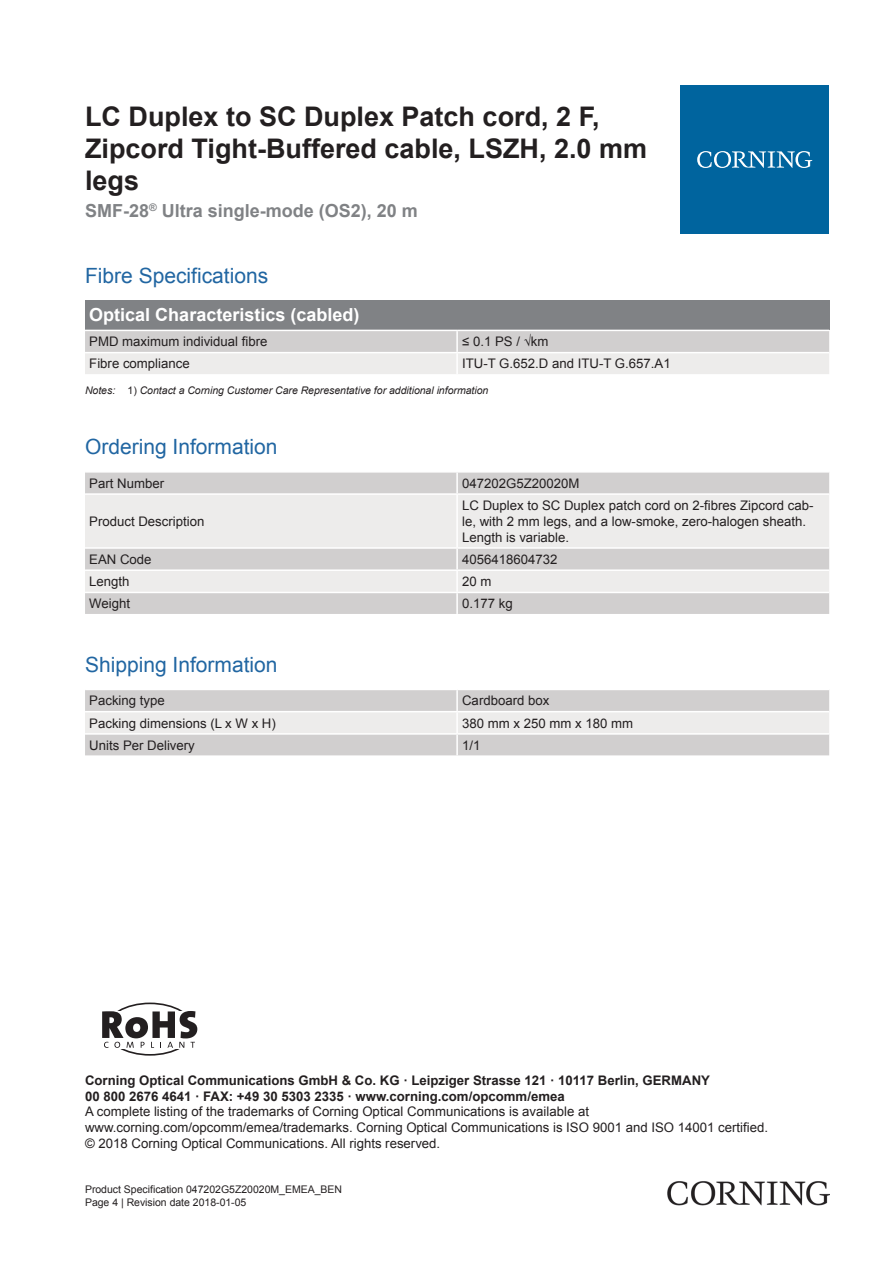
<style>
.page{position:relative;width:893px;height:1263px;background:#fff}
.page>*{position:absolute;margin:0;border:0;box-sizing:border-box;transform-origin:0 0}
.t1{font:700 27px/32.4px "Arial";color:#231f20}
.t2{font:21px "Arial";color:#2166a2}
.t3{font:700 18px "Arial";color:#808285}
.t4{font:700 18px "Arial";color:#fff}
.t5{font:13.2px/15.9px "Arial";color:#231f20}
.t6{font:700 13.2px/15.9px "Arial";color:#231f20}
.t7{font:italic 10.5px "Arial";color:#231f20}
.t8{font:10.5px/12.6px "Arial";color:#231f20}
.s1{font-style:normal}
</style>
<div class="page">
<div style="left:85px;top:300px;width:744px;height:30px;background:#808285"></div>
<svg style="left:85px;top:331px;width:744px;height:43px;background:#dfdddd"></svg>
<hr style="left:456px;top:331px;width:2px;height:21px;background:#fff">
<hr style="left:456px;top:353px;width:2px;height:21px;background:#fff">
<hr style="left:85px;top:352px;width:372px;height:1px;background:#fff">
<hr style="left:457px;top:352px;width:372px;height:1px;background:#fff">
<div style="left:85px;top:473px;width:744px;height:141px;background:#d1cfcf"></div>
<svg style="left:85px;top:495px;width:744px;height:97px;background:#e7e5e5"></svg>
<hr style="left:456px;top:473px;width:2px;height:20px;background:#fff">
<hr style="left:456px;top:495px;width:2px;height:52px;background:#fff">
<hr style="left:456px;top:549px;width:2px;height:20px;background:#fff">
<hr style="left:456px;top:571px;width:2px;height:21px;background:#fff">
<hr style="left:456px;top:593px;width:2px;height:21px;background:#fff">
<hr style="left:85px;top:493px;width:372px;height:2px;background:#fff">
<hr style="left:457px;top:493px;width:372px;height:2px;background:#fff">
<hr style="left:85px;top:547px;width:372px;height:2px;background:#fff">
<hr style="left:457px;top:547px;width:372px;height:2px;background:#fff">
<hr style="left:85px;top:569px;width:372px;height:2px;background:#fff">
<hr style="left:457px;top:569px;width:372px;height:2px;background:#fff">
<hr style="left:85px;top:592px;width:372px;height:1px;background:#fff">
<hr style="left:457px;top:592px;width:372px;height:1px;background:#fff">
<div style="left:85px;top:690px;width:744px;height:65px;background:#d1cfcf"></div>
<div style="left:85px;top:712px;width:744px;height:21px;background:#edeceb"></div>
<hr style="left:456px;top:690px;width:2px;height:21px;background:#fff">
<hr style="left:456px;top:712px;width:2px;height:21px;background:#fff">
<hr style="left:456px;top:735px;width:2px;height:20px;background:#fff">
<hr style="left:85px;top:711px;width:372px;height:1px;background:#fff">
<hr style="left:457px;top:711px;width:372px;height:1px;background:#fff">
<hr style="left:85px;top:733px;width:372px;height:2px;background:#fff">
<hr style="left:457px;top:733px;width:372px;height:2px;background:#fff">
<div style="left:680px;top:85px;width:149px;height:149px;background:#00649e"></div>
<svg style="left:697px;top:151px;width:115px;height:17px"></svg>
<img style="left:668px;top:1181px;width:161px;height:24px">
<div style="left:105px;top:1002px;width:90px;height:54px;border:2px solid #231f20;border-radius:50%"></div>
<div style="left:85px;top:1011px;width:123px;height:38px;background:#fff"></div>
<svg style="left:102px;top:1011px;width:95px;height:37px"></svg>
<h1 class="t1" style="left:85px;top:100px;width:564px">LC Duplex to SC Duplex Patch cord, 2 F,<br>Zipcord Tight-Buffered cable, LSZH, 2.0 mm legs</h1>
<h3 class="t3" style="left:85px;top:198px;width:334px">SMF-28<sup>®</sup> Ultra single-mode (OS2), 20 m</h3>
<h2 class="t2" style="left:85px;top:261px;width:185px">Fibre Specifications</h2>
<h3 class="t4" style="left:89px;top:302px;width:272px">Optical Characteristics (cabled)</h3>
<p class="t5" style="left:89px;top:334px;width:180px">PMD maximum individual fibre</p>
<p class="t5" style="left:462px;top:334px;width:88px">≤ 0.1 PS / √km</p>
<p class="t5" style="left:89px;top:356px;width:102px">Fibre compliance</p>
<p class="t5" style="left:462px;top:356px;width:210px">ITU-T G.652.D and ITU-T G.657.A1</p>
<p class="t7" style="left:85px;top:384px;width:405px">Notes: <span class="s1">1)</span> Contact a Corning Customer Care Representative for additional information</p>
<h2 class="t2" style="left:85px;top:432px;width:194px">Ordering Information</h2>
<p class="t5" style="left:89px;top:475px;width:76px">Part Number</p>
<p class="t5" style="left:462px;top:475px;width:119px">047202G5Z20020M</p>
<p class="t5" style="left:89px;top:513px;width:117px">Product Description</p>
<p class="t5" style="left:462px;top:497px;width:353px">LC Duplex to SC Duplex patch cord on 2-fibres Zipcord cab&shy;le, with 2 mm legs, and a low-smoke, zero-halogen sheath.<br>Length is variable.</p>
<p class="t5" style="left:89px;top:551px;width:64px">EAN Code</p>
<p class="t5" style="left:462px;top:551px;width:97px">4056418604732</p>
<p class="t5" style="left:89px;top:573px;width:42px">Length</p>
<p class="t5" style="left:462px;top:573px;width:31px">20 m</p>
<p class="t5" style="left:89px;top:596px;width:42px">Weight</p>
<p class="t5" style="left:462px;top:596px;width:52px">0.177 kg</p>
<h2 class="t2" style="left:85px;top:650px;width:194px">Shipping Information</h2>
<p class="t5" style="left:89px;top:693px;width:77px">Packing type</p>
<p class="t5" style="left:462px;top:693px;width:89px">Cardboard box</p>
<p class="t5" style="left:89px;top:715px;width:188px">Packing dimensions (L x W x H)</p>
<p class="t5" style="left:462px;top:715px;width:172px">380 mm x 250 mm x 180 mm</p>
<p class="t5" style="left:89px;top:737px;width:107px">Units Per Delivery</p>
<p class="t5" style="left:462px;top:737px;width:20px">1/1</p>
<p class="t6" style="left:85px;top:1072px;width:626px">Corning Optical Communications GmbH &amp; Co. KG · Leipziger Strasse 121 · 10117 Berlin, GERMANY<br>00 800 2676 4641 · FAX: +49 30 5303 2335 · www.corning.com/opcomm/emea</p>
<p class="t5" style="left:85px;top:1104px;width:684px">A complete listing of the trademarks of Corning Optical Communications is available at www.corning.com/opcomm/emea/trademarks. Corning Optical Communications is ISO 9001 and ISO 14001 certified. © 2018 Corning Optical Communications. All rights reserved.</p>
<p class="t8" style="left:85px;top:1183px;width:259px">Product Specification 047202G5Z20020M_EMEA_BEN<br>Page 4 | Revision date 2018-01-05</p>
</div>
